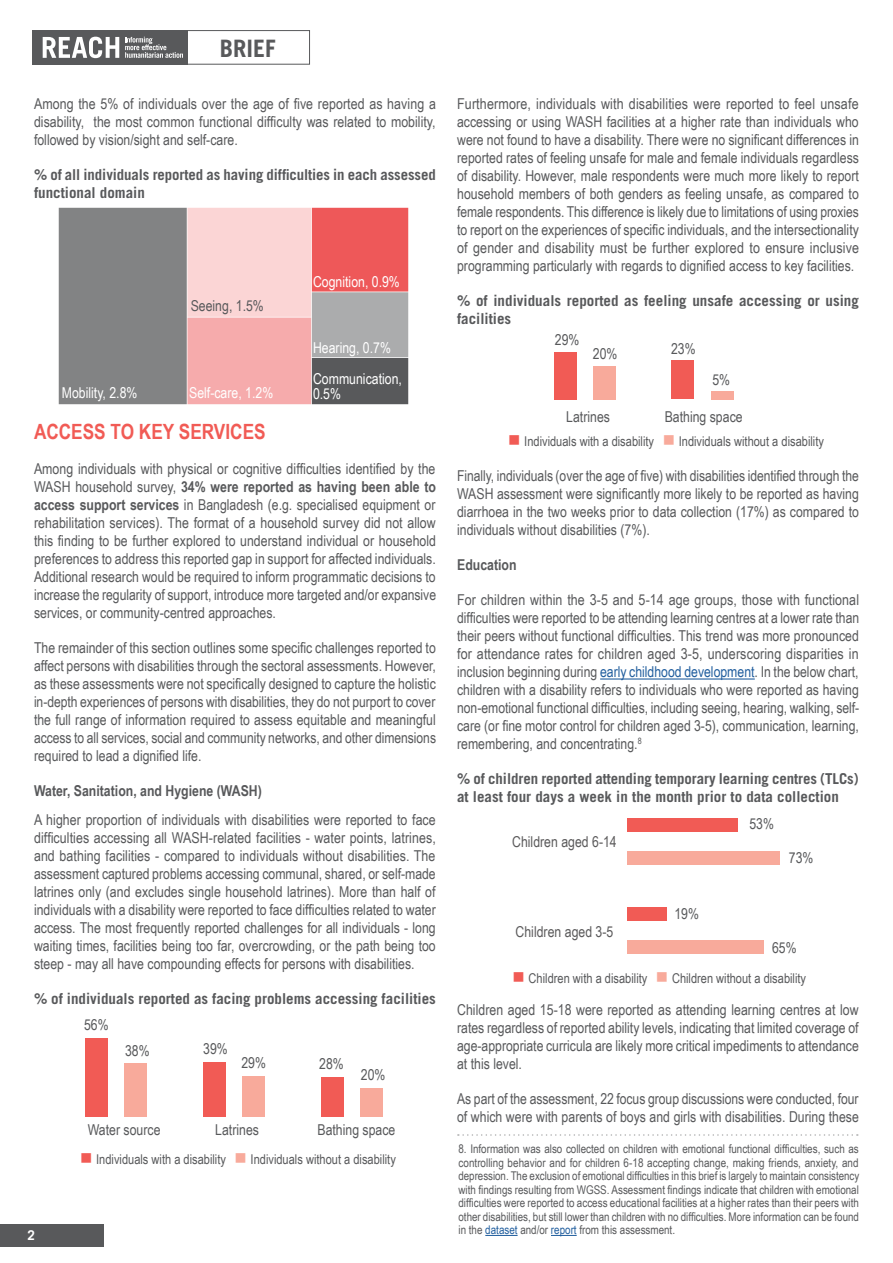
<style>
.page{position:relative;width:893px;height:1263px;background:#fff}
.page>*{position:absolute;margin:0;border:0;box-sizing:border-box;transform-origin:0 0}
.t1{font:279px "Chartwell Bars Vertical";color:#f8aa9b;scale:.63 1}
.t2{font:225px "Chartwell Bars Vertical";color:#f15b55;scale:1.33 1}
.t3{font:187.5px "Chartwell Bars Vertical";color:#f15b55;scale:1.6 1}
.t4{font:700 24px "Trade Gothic LT Std";color:#58595b}
.t5{font:700 21px "Arial Narrow";color:#f15b55}
.t6{font:15px/18px "Arial Narrow";color:#58595b;text-align:justify}
.t7{font:700 15px/18px "Trade Gothic LT Std";color:#58595b}
.t8{font:15px/31px "Arial Narrow";color:#fff}
.t9{font:700 15px "Arial Narrow";color:#58595b}
.t10{font:15px "Arial Narrow";color:#5b5a5b}
.t11{font:13.5px "Arial Narrow";color:#58595b}
.t12{font:700 13.5px "Trade Gothic LT Std";color:#fff}
.t13{font:12px/13.5px "Arial Narrow";color:#58595b;text-align:justify}
.s1{font-weight:700}
.s2{color:#f8aa9b}
.s3{color:#f15b55}
.s4{color:#215e9e}
</style>
<div class="page">
<div style="left:187px;top:30px;width:123px;height:34px;border:1px solid #58595b"></div>
<div style="left:32px;top:30px;width:155px;height:35px;background:#58595b"></div>
<svg style="left:125px;top:37px;width:58px;height:21px"></svg>
<svg style="left:43px;top:37px;width:76px;height:21px"></svg>
<div style="left:0;top:1224px;width:104px;height:22px;background:#58595b"></div>
<img style="left:58px;top:207px;width:351px;height:198px">
<hr style="left:600px;top:678px;width:155px;height:1px;background:#215e9e">
<hr style="left:485px;top:1235px;width:33px;height:1px;background:#215e9e">
<svg style="left:551px;top:1235px;width:26px;height:1px"></svg>
<svg style="left:458px;top:1134px;width:400px;height:2px"></svg>
<h3 class="t4" style="left:220px;top:33px;width:58px">BRIEF</h3>
<p class="t6" style="left:34px;top:94px;width:403px">Among the 5% of individuals over the age of five reported as having a disability, the most common functional difficulty was related to mobility, followed by vision/sight and self-care.</p>
<p class="t7" style="left:34px;top:166px;width:403px">% of all individuals reported as having difficulties in each assessed functional domain</p>
<p class="t6" style="left:191px;top:296px;width:75px">Seeing, 1.5%</p>
<p class="t8" style="left:62px;top:377px;width:77px">Mobility, 2.8%</p>
<p class="t8" style="left:189px;top:377px;width:86px">Self-care, 1.2%</p>
<p class="t8" style="left:313px;top:266px;width:88px">Cognition, 0.9%</p>
<p class="t8" style="left:313px;top:331px;width:90px">Hearing, 0.7%<br>Communication,</p>
<p class="t8" style="left:313px;top:377px;width:30px">0.5%</p>
<h3 class="t5" style="left:34px;top:416px;width:233px">ACCESS TO KEY SERVICES</h3>
<p class="t6" style="left:34px;top:459px;width:404px">Among individuals with physical or cognitive difficulties identified by the WASH household survey, <span class="s1">34% were reported as having been able to access support services</span> in Bangladesh (e.g. specialised equipment or rehabilitation services). The format of a household survey did not allow this finding to be further explored to understand individual or household preferences to address this reported gap in support for affected individuals.<br>Additional research would be required to inform programmatic decisions to increase the regularity of support, introduce more targeted and/or expansive services, or community-centred approaches.</p>
<p class="t6" style="left:34px;top:638px;width:404px">The remainder of this section outlines some specific challenges reported to affect persons with disabilities through the sectoral assessments. However, as these assessments were not specifically designed to capture the holistic in-depth experiences of persons with disabilities, they do not purport to cover the full range of information required to assess equitable and meaningful access to all services, social and community networks, and other dimensions required to lead a dignified life.</p>
<p class="t9" style="left:34px;top:779px;width:229px">Water, Sanitation, and Hygiene (WASH)</p>
<p class="t6" style="left:34px;top:810px;width:403px">A higher proportion of individuals with disabilities were reported to face difficulties accessing all WASH-related facilities - water points, latrines, and bathing facilities - compared to individuals without disabilities. The assessment captured problems accessing communal, shared, or self-made latrines only (and excludes single household latrines). More than half of individuals with a disability were reported to face difficulties related to water access. The most frequently reported challenges for all individuals - long waiting times, facilities being too far, overcrowding, or the path being too steep - may all have compounding effects for persons with disabilities.</p>
<p class="t7" style="left:34px;top:989px;width:403px">% of individuals reported as facing problems accessing facilities</p>
<p class="t6" style="left:84px;top:1015px;width:26px">56%</p>
<h3 class="t3" style="left:69px;top:937px;width:207px">56+<span class="s2">38</span>+0+39+<span class="s2">29</span>+0+28+<span class="s2">20</span></h3>
<p class="t6" style="left:203px;top:1039px;width:26px">39%</p>
<p class="t6" style="left:125px;top:1041px;width:26px">38%</p>
<p class="t6" style="left:241px;top:1053px;width:26px">29%</p>
<p class="t6" style="left:319px;top:1054px;width:26px">28%</p>
<p class="t6" style="left:361px;top:1065px;width:26px">20%</p>
<p class="t12" style="left:28px;top:1227px;width:9px">2</p>
<p class="t6" style="left:88px;top:1120px;width:74px">Water source</p>
<p class="t6" style="left:215px;top:1120px;width:45px">Latrines</p>
<p class="t6" style="left:317px;top:1120px;width:79px">Bathing space</p>
<p class="t11" style="left:80px;top:1149px;width:317px"><span class="s3">■</span> Individuals with a disability <span class="s2">■</span> Individuals without a disability</p>
<p class="t6" style="left:457px;top:94px;width:404px">Furthermore, individuals with disabilities were reported to feel unsafe accessing or using WASH facilities at a higher rate than individuals who were not found to have a disability. There were no significant differences in reported rates of feeling unsafe for male and female individuals regardless of disability. However, male respondents were much more likely to report household members of both genders as feeling unsafe, as compared to female respondents. This difference is likely due to limitations of using proxies to report on the experiences of specific individuals, and the intersectionality of gender and disability must be further explored to ensure inclusive programming particularly with regards to dignified access to key facilities.</p>
<p class="t7" style="left:457px;top:292px;width:403px">% of individuals reported as feeling unsafe accessing or using facilities</p>
<p class="t6" style="left:555px;top:331px;width:26px">29%</p>
<p class="t6" style="left:671px;top:339px;width:26px">23%</p>
<p class="t6" style="left:593px;top:344px;width:26px">20%</p>
<h2 class="t2" style="left:538px;top:184px;width:161px">28+<span class="s2">20</span>+0+23+<span class="s2">5</span></h2>
<p class="t6" style="left:712px;top:370px;width:19px">5%</p>
<p class="t6" style="left:566px;top:407px;width:45px">Latrines</p>
<p class="t6" style="left:665px;top:407px;width:79px">Bathing space</p>
<p class="t11" style="left:508px;top:431px;width:317px"><span class="s3">■</span> Individuals with a disability <span class="s2">■</span> Individuals without a disability</p>
<p class="t6" style="left:457px;top:466px;width:403px">Finally, individuals (over the age of five) with disabilities identified through the WASH assessment were significantly more likely to be reported as having diarrhoea in the two weeks prior to data collection (17%) as compared to individuals without disabilities (7%).</p>
<p class="t9" style="left:457px;top:554px;width:61px">Education</p>
<p class="t6" style="left:457px;top:591px;width:404px">For children within the 3-5 and 5-14 age groups, those with functional difficulties were reported to be attending learning centres at a lower rate than their peers without functional difficulties. This trend was more pronounced for attendance rates for children aged 3-5, underscoring disparities in inclusion beginning during <span class="s4">early childhood development</span>. In the below chart, children with a disability refers to individuals who were reported as having non-emotional functional difficulties, including seeing, hearing, walking, self&shy;care (or fine motor control for children aged 3-5), communication, learning, remembering, and concentrating.<sup>8</sup></p>
<p class="t7" style="left:457px;top:770px;width:403px">% of children reported attending temporary learning centres (TLCs) at least four days a week in the month prior to data collection</p>
<p class="t10" style="left:512px;top:831px;width:106px">Children aged 6-14</p>
<p class="t6" style="left:749px;top:814px;width:26px">53%</p>
<h1 class="t1" style="left:894px;top:809px;width:245px;rotate:90deg"><span class="s3">5</span>73<span class="s3">19</span>65</h1>
<p class="t6" style="left:789px;top:848px;width:26px">73%</p>
<p class="t6" style="left:674px;top:904px;width:26px">19%</p>
<p class="t10" style="left:516px;top:920px;width:99px">Children aged 3-5</p>
<p class="t6" style="left:772px;top:938px;width:26px">65%</p>
<p class="t11" style="left:513px;top:968px;width:295px"><span class="s3">■</span> Children with a disability <span class="s2">■</span> Children without a disability</p>
<p class="t6" style="left:457px;top:1000px;width:403px">Children aged 15-18 were reported as attending learning centres at low rates regardless of reported ability levels, indicating that limited coverage of age-appropriate curricula are likely more critical impediments to attendance at this level.</p>
<p class="t6" style="left:457px;top:1089px;width:403px">As part of the assessment, 22 focus group discussions were conducted, four</p>
<p class="t6" style="left:457px;top:1107px;width:403px">of which were with parents of boys and girls with disabilities. During these</p>
<p class="t13" style="left:458px;top:1142px;width:402px">8. Information was also collected on children with emotional functional difficulties, such as controlling behavior and for children 6-18 accepting change, making friends, anxiety, and depression. The exclusion of emotional difficulties in this brief is largely to maintain consistency with findings resulting from WGSS. Assessment findings indicate that children with emotional difficulties were reported to access educational facilities at a higher rates than their peers with other disabilities, but still lower than children with no difficulties. More information can be found in the <span class="s4">dataset</span> and/or <span class="s4">report</span> from this assessment.</p>
</div>
